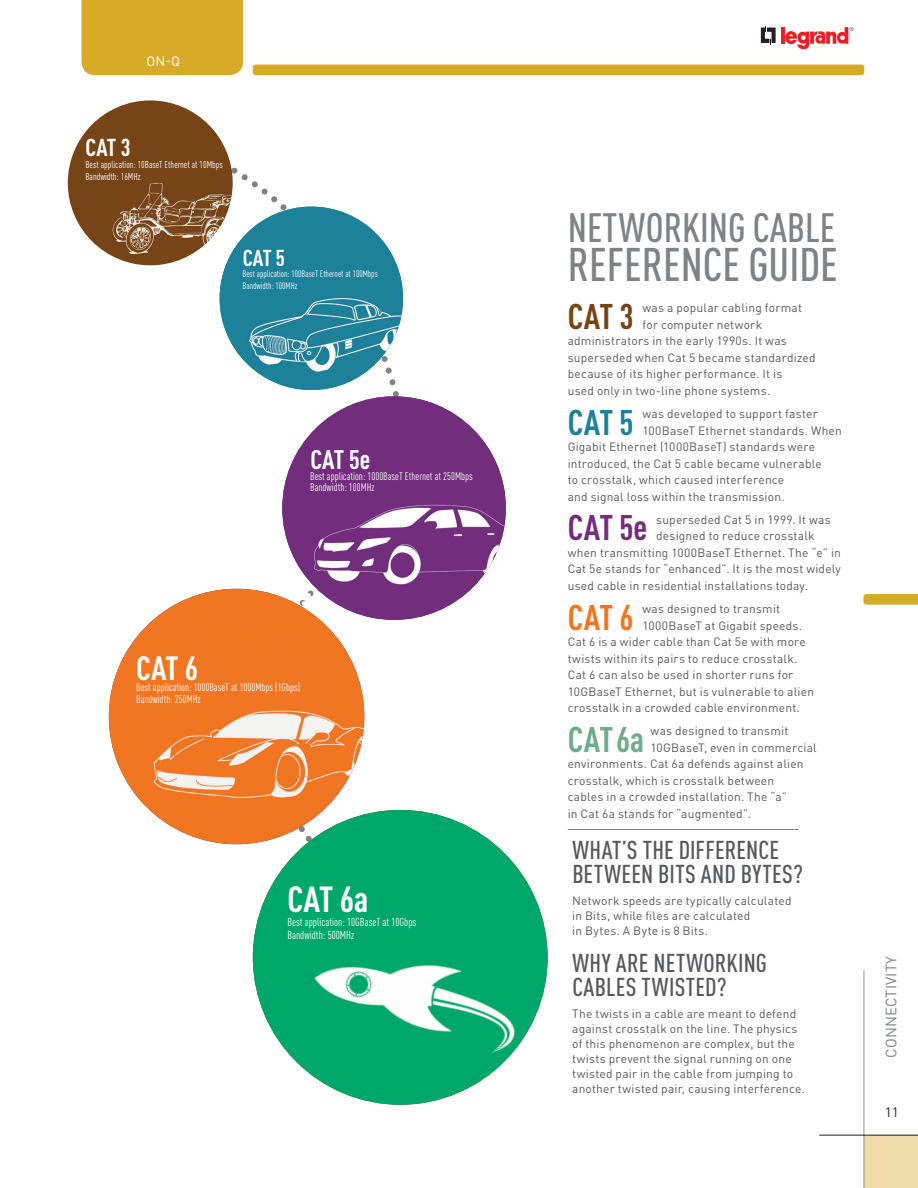
<style>
.page{position:relative;width:918px;height:1188px;background:#fff}
.page>*{position:absolute;margin:0;border:0;box-sizing:border-box;transform-origin:0 0}
.t1{font:500 condensed 46.5px "DIN Pro";color:#808285}
.t2{font:500 condensed 40.5px "DIN Pro";color:#808285}
.t3{font:700 condensed 35.85px "DIN Pro";color:#fff}
.t4{font:700 condensed 35.1px "DIN Pro";color:#722d7d}
.t5{font:700 condensed 35.1px "DIN Pro";letter-spacing:.005em;color:#6fac8f}
.t6{font:700 condensed 35.1px "DIN Pro";color:#764417}
.t7{font:700 condensed 35.1px "DIN Pro";color:#1c8199}
.t8{font:700 condensed 35.1px "DIN Pro";color:#f07522}
.t9{font:700 condensed 33.15px "DIN Pro";color:#fff}
.t10{font:700 condensed 26.55px "DIN Pro";color:#fff}
.t11{font:500 condensed 25.5px/24px "DIN Pro";letter-spacing:.01em;color:#57585a}
.t12{font:700 condensed 24.15px "DIN Pro";color:#fff}
.t13{font:700 condensed 22.65px "DIN Pro";color:#fff}
.t14{font:15px "DIN Pro";letter-spacing:.01em;color:#808285}
.t15{font:13.5px "DIN Pro";color:#fff}
.t16{font:13.5px "DIN Pro";color:#231f20}
.t17{font:12px/15px "DIN Pro";letter-spacing:.015em;color:#57585a}
.t18{font:condensed 11.25px/13.6px "DIN Pro";color:#fff}
.t19{font:condensed 10.95px/11.4px "DIN Pro";color:#fff}
.t20{font:condensed 10.8px/10.8px "DIN Pro";color:#fff}
.t21{font:condensed 9.9px/11.9px "DIN Pro";color:#fff}
.t22{font:condensed 9.3px/11.4px "DIN Pro";color:#fff}
</style>
<div class="page">
<div style="left:864px;top:1136px;width:54px;height:52px;background:#efdda9"></div>
<hr style="left:819px;top:1135px;width:99px;height:1px;background:#231f20">
<svg style="left:864px;top:594px;width:54px;height:11px"></svg>
<hr style="left:864px;top:970px;width:1px;height:218px;background:#939598">
<svg style="left:761px;top:26px;width:15px;height:18px"></svg>
<hr style="left:781px;top:27px;width:4px;height:17px;background:#ee1d23">
<svg style="left:785px;top:27px;width:68px;height:22px"></svg>
<div style="left:81px;top:0;width:162px;height:75px;background:#d7aa27"></div>
<div style="left:253px;top:65px;width:611px;height:10px;background:#d7aa27;border-radius:3px"></div>
<svg style="left:190px;top:155px;width:316px;height:556px"></svg>
<svg style="left:230px;top:712px;width:195px;height:224px"></svg>
<img style="left:68px;top:100px;width:165px;height:165px;border-radius:82px">
<img style="left:220px;top:207px;width:183px;height:183px;border-radius:92px">
<img style="left:109px;top:589px;width:255px;height:255px;border-radius:128px">
<img style="left:253px;top:810px;width:295px;height:295px;border-radius:147px">
<img style="left:282px;top:396px;width:224px;height:224px;border-radius:112px">
<hr style="left:568px;top:829px;width:231px;height:1px;background:#808285">
<p class="t15" style="left:146px;top:52px;width:35px">ON-Q</p>
<h3 class="t12" style="left:86px;top:133px;width:47px">CAT 3</h3>
<p class="t21" style="left:85px;top:159px;width:139px">Best application: 10BaseT Ethernet at 10Mbps<br>Bandwidth: 16MHz</p>
<h3 class="t13" style="left:243px;top:244px;width:44px">CAT 5</h3>
<p class="t22" style="left:243px;top:268px;width:137px">Best application: 100BaseT Ethernet at 100Mbps<br>Bandwidth: 100MHz</p>
<h3 class="t10" style="left:310px;top:443px;width:61px">CAT 5e</h3>
<p class="t20" style="left:310px;top:471px;width:164px">Best application: 1000BaseT Ethernet at 250Mbps<br>Bandwidth: 100MHz</p>
<h3 class="t9" style="left:136px;top:648px;width:63px">CAT 6</h3>
<p class="t19" style="left:136px;top:682px;width:165px">Best application: 1000BaseT at 1000Mbps (1Gbps)<br>Bandwidth: 250MHz</p>
<h3 class="t3" style="left:288px;top:878px;width:83px">CAT 6a</h3>
<p class="t18" style="left:287px;top:915px;width:131px">Best application: 10GBaseT at 10Gbps<br>Bandwidth: 500MHz</p>
<h2 class="t2" style="left:568px;top:203px;width:269px">NETWORKING CABLE</h2>
<h1 class="t1" style="left:568px;top:237px;width:271px">REFERENCE GUIDE</h1>
<h3 class="t6" style="left:568px;top:295px;width:67px">CAT 3</h3>
<p class="t17" style="left:642px;top:300px;width:161px">was a popular cabling format</p>
<p class="t17" style="left:642px;top:316px;width:121px">for computer network</p>
<p class="t17" style="left:568px;top:333px;width:221px">administrators in the early 1990s. It was</p>
<p class="t17" style="left:568px;top:349px;width:250px">superseded when Cat 5 became standardized</p>
<p class="t17" style="left:568px;top:366px;width:216px">because of its higher performance. It is</p>
<p class="t17" style="left:568px;top:382px;width:204px">used only in two-line phone systems.</p>
<h3 class="t7" style="left:568px;top:401px;width:67px">CAT 5</h3>
<p class="t17" style="left:642px;top:406px;width:177px">was developed to support faster</p>
<p class="t17" style="left:642px;top:422px;width:201px">100BaseT Ethernet standards. When</p>
<p class="t17" style="left:568px;top:439px;width:249px">Gigabit Ethernet (1000BaseT) standards were</p>
<p class="t17" style="left:568px;top:455px;width:256px">introduced, the Cat 5 cable became vulnerable</p>
<p class="t17" style="left:568px;top:472px;width:218px">to crosstalk, which caused interference</p>
<p class="t17" style="left:568px;top:488px;width:218px">and signal loss within the transmission.</p>
<h3 class="t4" style="left:568px;top:506px;width:81px">CAT 5e</h3>
<p class="t17" style="left:656px;top:511px;width:176px">superseded Cat 5 in 1999. It was</p>
<p class="t17" style="left:656px;top:528px;width:160px">designed to reduce crosstalk</p>
<p class="t17" style="left:568px;top:544px;width:275px">when transmitting 1000BaseT Ethernet. The “e” in</p>
<p class="t17" style="left:568px;top:561px;width:275px">Cat 5e stands for “enhanced”. It is the most widely</p>
<p class="t17" style="left:568px;top:577px;width:242px">used cable in residential installations today.</p>
<h3 class="t8" style="left:568px;top:596px;width:67px">CAT 6</h3>
<p class="t17" style="left:642px;top:601px;width:139px">was designed to transmit</p>
<p class="t17" style="left:642px;top:617px;width:161px">1000BaseT at Gigabit speeds.</p>
<p class="t17" style="left:568px;top:634px;width:240px">Cat 6 is a wider cable than Cat 5e with more</p>
<p class="t17" style="left:568px;top:650px;width:231px">twists within its pairs to reduce crosstalk.</p>
<p class="t17" style="left:568px;top:667px;width:227px">Cat 6 can also be used in shorter runs for</p>
<p class="t17" style="left:568px;top:683px;width:248px">10GBaseT Ethernet, but is vulnerable to alien</p>
<p class="t17" style="left:568px;top:700px;width:234px">crosstalk in a crowded cable environment.</p>
<h3 class="t5" style="left:568px;top:718px;width:78px">CAT6a</h3>
<p class="t17" style="left:651px;top:723px;width:139px">was designed to transmit</p>
<p class="t17" style="left:651px;top:739px;width:168px">10GBaseT, even in commercial</p>
<p class="t17" style="left:568px;top:756px;width:237px">environments. Cat 6a defends against alien</p>
<p class="t17" style="left:568px;top:772px;width:208px">crosstalk, which is crosstalk between</p>
<p class="t17" style="left:568px;top:789px;width:221px">cables in a crowded installation. The “a”</p>
<p class="t17" style="left:568px;top:805px;width:185px">in Cat 6a stands for “augmented”.</p>
<h3 class="t11" style="left:572px;top:838px;width:232px">WHAT’S THE DIFFERENCE<br>BETWEEN BITS AND BYTES?</h3>
<p class="t17" style="left:572px;top:892px;width:221px">Network speeds are typically calculated in Bits, while files are calculated<br>in Bytes. A Byte is 8 Bits.</p>
<h3 class="t11" style="left:572px;top:951px;width:196px">WHY ARE NETWORKING<br>CABLES TWISTED?</h3>
<p class="t17" style="left:572px;top:1006px;width:234px">The twists in a cable are meant to defend against crosstalk on the line. The physics of this phenomenon are complex, but the twists prevent the signal running on one twisted pair in the cable from jumping to another twisted pair, causing interference.</p>
<p class="t14" style="left:881px;top:1058px;width:103px;rotate:-90deg">CONNECTIVITY</p>
<p class="t16" style="left:885px;top:1103px;width:16px">11</p>
</div>
